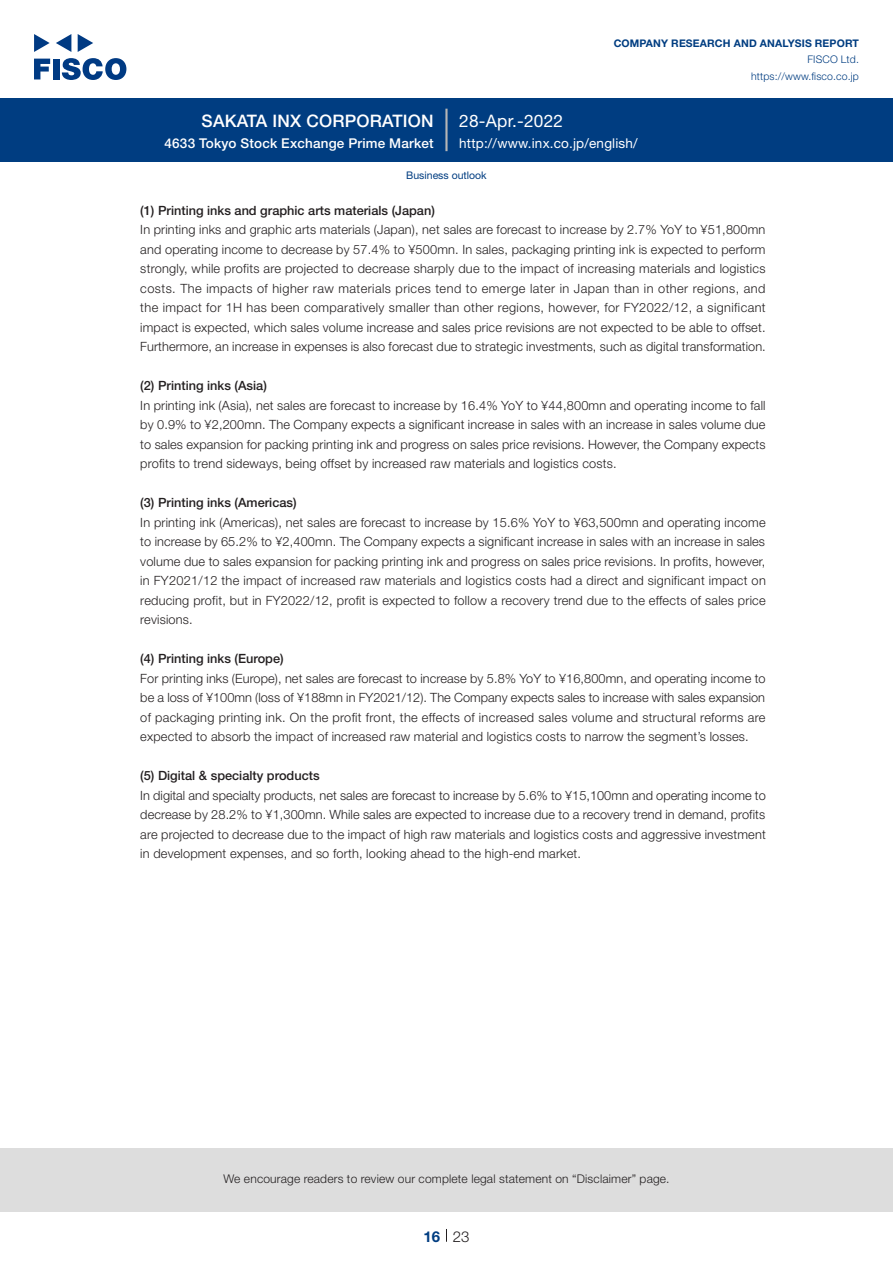
<style>
.page{position:relative;width:893px;height:1263px;background:#fff}
.page>*{position:absolute;margin:0;border:0;box-sizing:border-box;transform-origin:0 0}
.t1{font:500 17.25px "Helvetica Neue LT Std";letter-spacing:.015em;color:#fff}
.t2{font:17.25px "Helvetica Neue LT Std";letter-spacing:.015em;color:#fff}
.t3{font:300 15px "Helvetica Neue LT Std";color:#231f20}
.t4{font:700 15px "Helvetica Neue LT Std";color:#003d81}
.t5{font:500 13.5px "Helvetica Neue LT Std";letter-spacing:.015em;color:#fff}
.t6{font:13.5px "Helvetica Neue LT Std";letter-spacing:.015em;color:#fff}
.t7{font:300 12.75px/19.5px "Helvetica Neue LT Std";letter-spacing:.015em;color:#231f20;text-align:justify}
.t8{font:500 12.75px "Helvetica Neue LT Std";color:#231f20}
.t9{font:300 12px "Helvetica Neue LT Std";letter-spacing:.015em;color:#231f20}
.t10{font:700 10.5px "Helvetica Neue LT Std";letter-spacing:.015em;color:#003d81}
.t11{font:300 10.5px/16.5px "Helvetica Neue LT Std";letter-spacing:.015em;color:#003d81;text-align:right}
.t12{font:10.5px "Helvetica Neue LT Std";color:#003d81}
</style>
<div class="page">
<div style="left:0;top:1148px;width:893px;height:64px;background:#ddd"></div>
<svg style="left:34px;top:59px;width:16px;height:20px"></svg>
<div style="left:53px;top:59px;width:6px;height:20px;background:#003a83"></div>
<svg style="left:62px;top:58px;width:64px;height:22px"></svg>
<svg style="left:34px;top:34px;width:16px;height:18px"></svg>
<svg style="left:78px;top:34px;width:15px;height:18px"></svg>
<svg style="left:56px;top:34px;width:15px;height:18px"></svg>
<div style="left:0;top:98px;width:893px;height:64px;background:#003d81"></div>
<hr style="left:445px;top:109px;width:3px;height:42px;background:#b5b5b6">
<svg style="left:446px;top:1229px;width:1px;height:13px"></svg>
<h1 class="t1" style="left:202px;top:110px;width:234px">SAKATA INX CORPORATION</h1>
<p class="t5" style="left:165px;top:135px;width:271px">4633 Tokyo Stock Exchange Prime Market</p>
<h1 class="t2" style="left:459px;top:110px;width:105px">28-Apr.-2022</h1>
<p class="t10" style="left:614px;top:37px;width:247px">COMPANY RESEARCH AND ANALYSIS REPORT</p>
<p class="t11" style="left:751px;top:51px;width:109px">FISCO Ltd. https://www.fisco.co j p.</p>
<p class="t6" style="left:459px;top:135px;width:180px">http://www.inx.co j p. /english/</p>
<p class="t12" style="left:406px;top:169px;width:82px">Business outlook</p>
<p class="t8" style="left:140px;top:203px;width:296px">1( ) Printing inks and graphic arts materials (Japan(</p>
<p class="t7" style="left:140px;top:220px;width:627px">In printing inks and graphic arts materials (Japan ,) net sales are forecast to increase by 2.7% YoY to ¥51,800mn and operating income to decrease by 57.4% to ¥500mn In. sales, packaging printing ink is expected to perform strongly, while profits are projected to decrease sharply due to the impact of increasing materials and logistics costs. The impacts of higher raw materials prices tend to emerge later in Japan than in other regions, and the impact for H1 has been comparatively smaller than other regions, however, for FY2022/12, a significant impact is expected, which sales volume increase and sales price revisions are not expected to be able to offset.<br>Furthermore, an increase in expenses is also forecast due to strategic investments, such as digital transformation.</p>
<p class="t8" style="left:140px;top:378px;width:128px">2( ) Printing inks (Asia(</p>
<p class="t7" style="left:140px;top:395px;width:627px">In printing ink (Asia ,) net sales are forecast to increase by 16.4% YoY to ¥44,800mn and operating income to fall by 0.9% to ¥2,200mn. The Company expects a significant increase in sales with an increase in sales volume due to sales expansion for packing printing ink and progress on sales price revisions. However, the Company expects profits to trend sideways, being offset by increased raw materials and logistics costs.</p>
<p class="t8" style="left:140px;top:495px;width:158px">3( ) Printing inks (Americas(</p>
<p class="t7" style="left:140px;top:512px;width:627px">In printing ink (Americas ,) net sales are forecast to increase by 15.6% YoY to ¥63,500mn and operating income to increase by 65.2% to ¥2,400mn. The Company expects a significant increase in sales with an increase in sales volume due to sales expansion for packing printing ink and progress on sales price revisions In. profits, however, in FY2021/12 the impact of increased raw materials and logistics costs had a direct and significant impact on reducing profit, but in FY2022/12, profit is expected to follow a recovery trend due to the effects of sales price revisions.</p>
<p class="t8" style="left:140px;top:651px;width:145px">4( ) Printing inks (Europe(</p>
<p class="t7" style="left:140px;top:668px;width:627px">For printing inks (Europe ,) net sales are forecast to increase by 5.8% YoY to ¥16,800mn, and operating income to be a loss of ¥100mn (loss of ¥188mn in FY2021/12 .) The Company expects sales to increase with sales expansion of packaging printing ink. On the profit front, the effects of increased sales volume and structural reforms are expected to absorb the impact of increased raw material and logistics costs to narrow the segment s’ losses.</p>
<p class="t8" style="left:140px;top:768px;width:181px">5( ) Digital &amp; specialty products</p>
<p class="t7" style="left:140px;top:785px;width:627px">In digital and specialty products, net sales are forecast to increase by 5.6% to ¥15,100mn and operating income to decrease by 28.2% to ¥1,300mn. While sales are expected to increase due to a recovery trend in demand, profits are projected to decrease due to the impact of high raw materials and logistics costs and aggressive investment in development expenses, and so forth, looking ahead to the high-end market.</p>
<p class="t9" style="left:223px;top:1171px;width:448px">We encourage readers to review our complete legal statement on “Disclaimer” page.</p>
<p class="t4" style="left:423px;top:1227px;width:18px">16</p>
<p class="t3" style="left:453px;top:1227px;width:18px">23</p>
</div>
